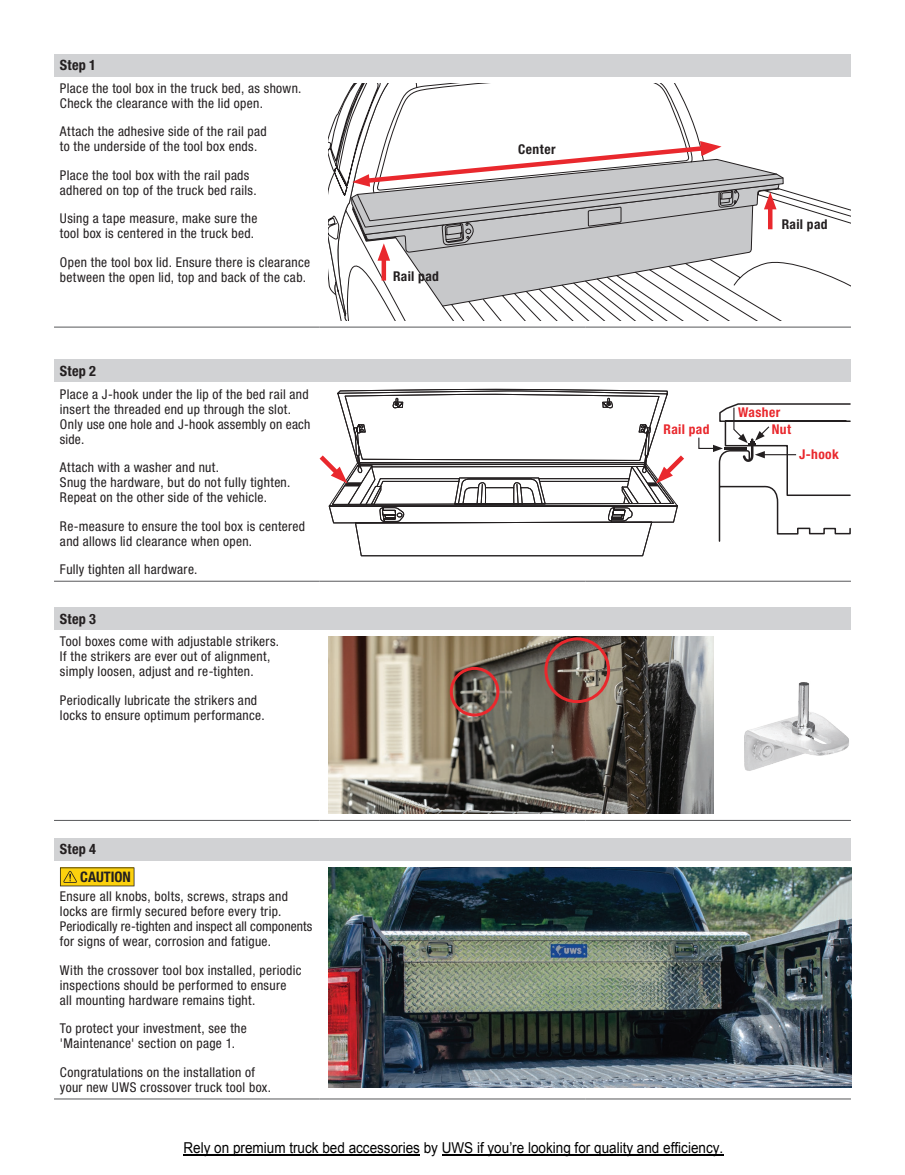
<style>
.page{position:relative;width:905px;height:1175px;background:#fff}
.page>*{position:absolute;margin:0;border:0;box-sizing:border-box;transform-origin:0 0}
.t1{font:15px "Arial";color:#000;scale:.9 1}
.t2{font:700 condensed 14.55px "Helvetica Neue LT Std";letter-spacing:-.005em;color:#231f20}
.t3{font:700 condensed 14.25px "Helvetica Neue LT Std";letter-spacing:.015em;color:#231f20}
.t4{font:condensed 13.5px/15px "Helvetica Neue LT Std";letter-spacing:.025em;color:#231f20}
.t5{font:700 condensed 13.5px "Helvetica Neue LT Std";letter-spacing:.03em;color:#e9282d}
.t6{font:700 condensed 13.5px "Helvetica Neue LT Std";letter-spacing:.025em;color:#231f20}
</style>
<div class="page">
<div style="left:54px;top:54px;width:796px;height:22px;background:#d1d2d4"></div>
<hr style="left:54px;top:327px;width:266px;height:1px;background:#57585a">
<hr style="left:320px;top:327px;width:265px;height:1px;background:#57585a">
<hr style="left:585px;top:327px;width:265px;height:1px;background:#57585a">
<svg style="left:784px;top:189px;width:66px;height:97px"></svg>
<div style="left:54px;top:838px;width:796px;height:22px;background:#d1d2d4"></div>
<hr style="left:54px;top:1098px;width:266px;height:1px;background:#57585a">
<hr style="left:320px;top:1098px;width:265px;height:1px;background:#57585a">
<hr style="left:585px;top:1098px;width:265px;height:1px;background:#57585a">
<svg style="left:60px;top:867px;width:74px;height:19px"></svg>
<img style="left:329px;top:867px;width:522px;height:220px">
<svg style="left:329px;top:83px;width:455px;height:237px"></svg>
<div style="left:54px;top:360px;width:796px;height:22px;background:#d1d2d4"></div>
<hr style="left:54px;top:581px;width:266px;height:1px;background:#57585a">
<hr style="left:320px;top:581px;width:265px;height:1px;background:#57585a">
<hr style="left:585px;top:581px;width:265px;height:1px;background:#57585a">
<svg style="left:337px;top:389px;width:331px;height:167px"></svg>
<svg style="left:395px;top:398px;width:3px;height:7px"></svg>
<svg style="left:602px;top:389px;width:12px;height:20px"></svg>
<div style="left:54px;top:607px;width:796px;height:22px;background:#d1d2d4"></div>
<hr style="left:54px;top:820px;width:266px;height:1px;background:#57585a">
<hr style="left:320px;top:820px;width:265px;height:1px;background:#57585a">
<hr style="left:585px;top:820px;width:265px;height:1px;background:#57585a">
<img style="left:329px;top:636px;width:384px;height:177px">
<svg style="left:319px;top:424px;width:365px;height:116px"></svg>
<svg style="left:698px;top:403px;width:152px;height:139px"></svg>
<img style="left:744px;top:682px;width:105px;height:89px">
<div style="left:450px;top:667px;width:49px;height:49px;border:3px solid #e9282d;border-radius:50%"></div>
<div style="left:544px;top:637px;width:66px;height:66px;border:3px solid #e9282d;border-radius:50%"></div>
<hr style="left:442px;top:1154px;width:281px;height:1px;background:#000">
<hr style="left:183px;top:1154px;width:237px;height:1px;background:#000">
<p class="t3" style="left:60px;top:56px;width:38px">Step 1</p>
<p class="t4" style="left:60px;top:80px;width:243px">Place the tool box in the truck bed, as shown.<br>Check the clearance with the lid open.</p>
<p class="t4" style="left:60px;top:124px;width:208px">Attach the adhesive side of the rail pad to the underside of the tool box ends.</p>
<p class="t4" style="left:60px;top:167px;width:198px">Place the tool box with the rail pads adhered on top of the truck bed rails.</p>
<p class="t4" style="left:60px;top:211px;width:199px">Using a tape measure, make sure the tool box is centered in the truck bed.</p>
<p class="t4" style="left:60px;top:254px;width:252px">Open the tool box lid. Ensure there is clearance between the open lid, top and back of the cab.</p>
<p class="t3" style="left:60px;top:362px;width:38px">Step 2</p>
<p class="t4" style="left:60px;top:386px;width:252px">Place a J-hook under the lip of the bed rail and insert the threaded end up through the slot.<br>Only use one hole and J-hook assembly on each side.</p>
<p class="t4" style="left:60px;top:460px;width:232px">Attach with a washer and nut.<br>Snug the hardware, but do not fully tighten.<br>Repeat on the other side of the vehicle.</p>
<p class="t4" style="left:60px;top:518px;width:247px">Re-measure to ensure the tool box is centered and allows lid clearance when open.</p>
<p class="t4" style="left:60px;top:562px;width:139px">Fully tighten all hardware.</p>
<p class="t3" style="left:60px;top:610px;width:38px">Step 3</p>
<p class="t4" style="left:60px;top:634px;width:221px">Tool boxes come with adjustable strikers.<br>If the strikers are ever out of alignment, simply loosen, adjust and re-tighten.</p>
<p class="t4" style="left:60px;top:692px;width:206px">Periodically lubricate the strikers and locks to ensure optimum performance.</p>
<p class="t3" style="left:60px;top:840px;width:38px">Step 4</p>
<p class="t2" style="left:80px;top:868px;width:52px">CAUTION</p>
<p class="t4" style="left:60px;top:889px;width:254px">Ensure all knobs, bolts, screws, straps and locks are firmly secured before every trip.<br>Periodically re-tighten and inspect all components for signs of wear, corrosion and fatigue.</p>
<p class="t4" style="left:60px;top:962px;width:243px">With the crossover tool box installed, periodic inspections should be performed to ensure all mounting hardware remains tight.</p>
<p class="t4" style="left:60px;top:1021px;width:188px">To protect your investment, see the 'Maintenance' section on page 1.</p>
<p class="t4" style="left:60px;top:1064px;width:212px">Congratulations on the installation of your new UWS crossover truck tool box.</p>
<p class="t6" style="left:393px;top:268px;width:47px">Rail pad</p>
<p class="t6" style="left:518px;top:141px;width:39px">Center</p>
<p class="t6" style="left:781px;top:216px;width:47px">Rail pad</p>
<p class="t5" style="left:738px;top:404px;width:44px">Washer</p>
<p class="t5" style="left:663px;top:421px;width:47px">Rail pad</p>
<p class="t5" style="left:771px;top:421px;width:21px">Nut</p>
<p class="t5" style="left:799px;top:446px;width:41px">J-hook</p>
<p class="t1" style="left:183px;top:1137px;width:601px">Rely on premium truck bed accessories by UWS if you’re looking for quality and efficiency.</p>
</div>
